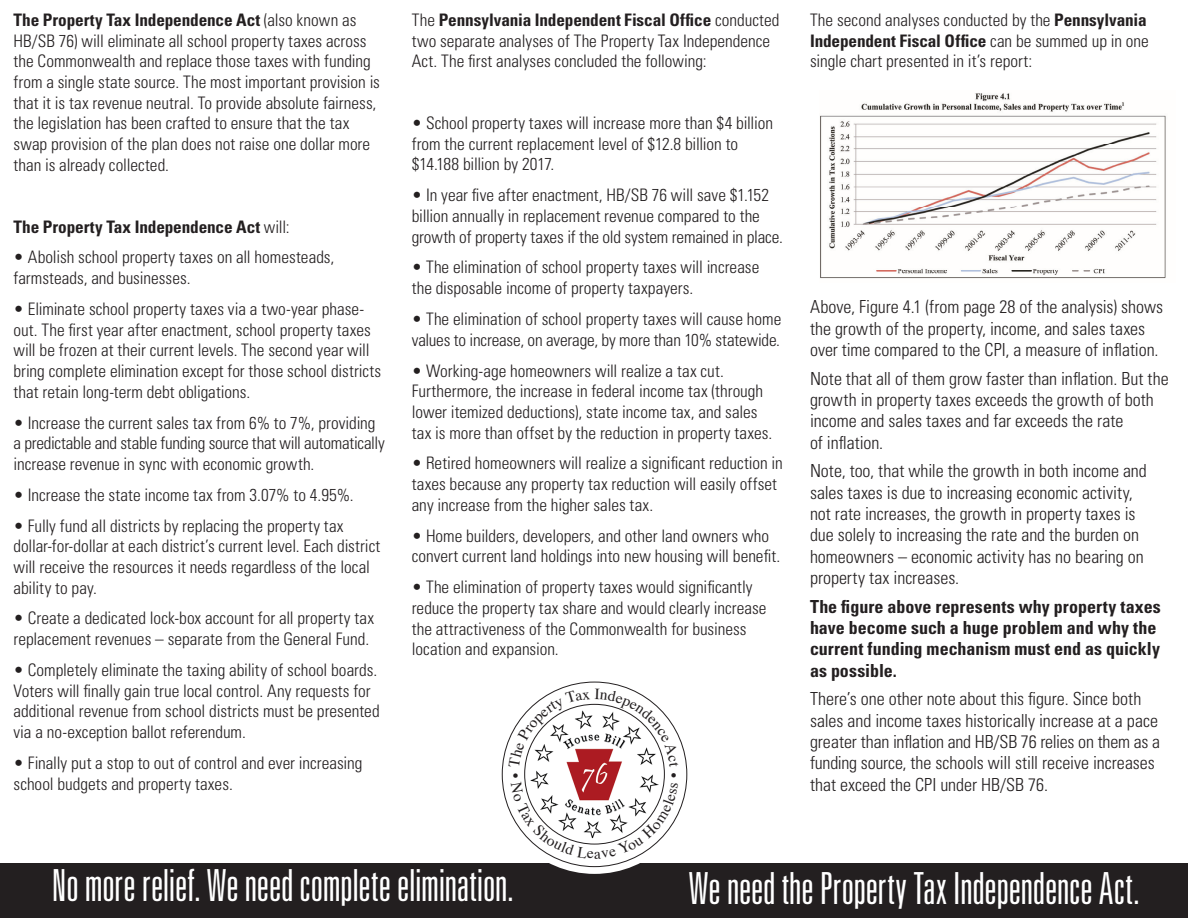
<style>
.page{position:relative;width:1188px;height:918px;background:#fff}
.page>*{position:absolute;margin:0;border:0;box-sizing:border-box;transform-origin:0 0}
.t1{font:300 ultra-condensed 44.25px "Univers LT Std";letter-spacing:-.005em;color:#fff}
.t2{font:300 condensed 18px/21.5px "Univers LT Std";color:#231f20}
.t3{font:700 condensed 18px/21.5px "Univers LT Std";color:#231f20}
.t4{font:300 condensed 17.25px/20.7px "Univers LT Std";color:#231f20}
.t5{font:700 condensed 17.25px "Univers LT Std";letter-spacing:-.01em;color:#231f20}
.s1{font-weight:700}
.s2{font-weight:300}
</style>
<div class="page">
<img style="left:820px;top:93px;width:346px;height:186px">
<div style="left:0;top:864px;width:1188px;height:54px;background:#231f20"></div>
<div style="left:494px;top:672px;width:201px;height:202px;background:#fff;border-radius:50%"></div>
<svg style="left:501px;top:681px;width:187px;height:187px"></svg>
<p class="t4" style="left:14px;top:10px;width:368px"><span class="s1">The Property Tax Independence Act</span> (also known as HB/SB 76) will eliminate all school property taxes across the Commonwealth and replace those taxes with funding from a single state source. The most important provision is that it is tax revenue neutral. To provide absolute fairness, the legislation has been crafted to ensure that the tax swap provision of the plan does not raise one dollar more than is already collected.</p>
<p class="t5" style="left:14px;top:216px;width:278px">The Property Tax Independence Act <span class="s2">will:</span></p>
<p class="t4" style="left:14px;top:247px;width:322px">• Abolish school property taxes on all homesteads, farmsteads, and businesses.</p>
<p class="t4" style="left:14px;top:298px;width:369px">• Eliminate school property taxes via a two-year phase&shy;out. The first year after enactment, school property taxes will be frozen at their current levels. The second year will bring complete elimination except for those school districts that retain long-term debt obligations.</p>
<p class="t4" style="left:14px;top:412px;width:373px">• Increase the current sales tax from 6% to 7%, providing a predictable and stable funding source that will automatically increase revenue in sync with economic growth.</p>
<p class="t4" style="left:14px;top:484px;width:342px">• Increase the state income tax from 3.07% to 4.95%.</p>
<p class="t4" style="left:14px;top:515px;width:368px">• Fully fund all districts by replacing the property tax dollar-for-dollar at each district’s current level. Each district will receive the resources it needs regardless of the local ability to pay.</p>
<p class="t4" style="left:14px;top:608px;width:362px">• Create a dedicated lock-box account for all property tax replacement revenues – separate from the General Fund.</p>
<p class="t4" style="left:14px;top:660px;width:368px">• Completely eliminate the taxing ability of school boards.<br>Voters will finally gain true local control. Any requests for additional revenue from school districts must be presented via a no-exception ballot referendum.</p>
<p class="t4" style="left:14px;top:753px;width:351px">• Finally put a stop to out of control and ever increasing school budgets and property taxes.</p>
<p class="t4" style="left:412px;top:10px;width:369px">The <span class="s1">Pennsylvania Independent Fiscal Office</span> conducted two separate analyses of The Property Tax Independence<br>Act. The first analyses concluded the following:</p>
<p class="t4" style="left:412px;top:113px;width:363px">• School property taxes will increase more than $4 billion from the current replacement level of $12.8 billion to $14.188 billion by 2017.</p>
<p class="t4" style="left:412px;top:185px;width:373px">• In year five after enactment, HB/SB 76 will save $1.152 billion annually in replacement revenue compared to the growth of property taxes if the old system remained in place.</p>
<p class="t4" style="left:412px;top:257px;width:349px">• The elimination of school property taxes will increase the disposable income of property taxpayers.</p>
<p class="t4" style="left:412px;top:309px;width:371px">• The elimination of school property taxes will cause home values to increase, on average, by more than 10% statewide.</p>
<p class="t4" style="left:412px;top:360px;width:362px">• Working-age homeowners will realize a tax cut.<br>Furthermore, the increase in federal income tax (through lower itemized deductions), state income tax, and sales tax is more than offset by the reduction in property taxes.</p>
<p class="t4" style="left:412px;top:453px;width:373px">• Retired homeowners will realize a significant reduction in taxes because any property tax reduction will easily offset any increase from the higher sales tax.</p>
<p class="t4" style="left:412px;top:525px;width:370px">• Home builders, developers, and other land owners who convert current land holdings into new housing will benefit.</p>
<p class="t4" style="left:412px;top:577px;width:356px">• The elimination of property taxes would significantly reduce the property tax share and would clearly increase the attractiveness of the Commonwealth for business location and expansion.</p>
<p class="t4" style="left:810px;top:10px;width:340px">The second analyses conducted by the <span class="s1">Pennsylvania<br>Independent Fiscal Office</span> can be summed up in one single chart presented in it’s report:</p>
<p class="t2" style="left:810px;top:296px;width:355px">Above, Figure 4.1 (from page 28 of the analysis) shows the growth of the property, income, and sales taxes over time compared to the CPI, a measure of inflation.</p>
<p class="t2" style="left:810px;top:368px;width:360px">Note that all of them grow faster than inflation. But the growth in property taxes exceeds the growth of both income and sales taxes and far exceeds the rate<br>of inflation.</p>
<p class="t2" style="left:810px;top:460px;width:338px">Note, too, that while the growth in both income and sales taxes is due to increasing economic activity, not rate increases, the growth in property taxes is due solely to increasing the rate and the burden on homeowners – economic activity has no bearing on property tax increases.</p>
<p class="t3" style="left:810px;top:595px;width:352px">The figure above represents why property taxes have become such a huge problem and why the current funding mechanism must end as quickly as possible.</p>
<p class="t2" style="left:810px;top:688px;width:352px">There’s one other note about this figure. Since both sales and income taxes historically increase at a pace greater than inflation and HB/SB 76 relies on them as a funding source, the schools will still receive increases that exceed the CPI under HB/SB 76.</p>
<p class="t1" style="left:52px;top:862px;width:463px">No more relief. We need complete elimination.</p>
<p class="t1" style="left:689px;top:865px;width:452px">We need the Property Tax Independence Act.</p>
</div>
